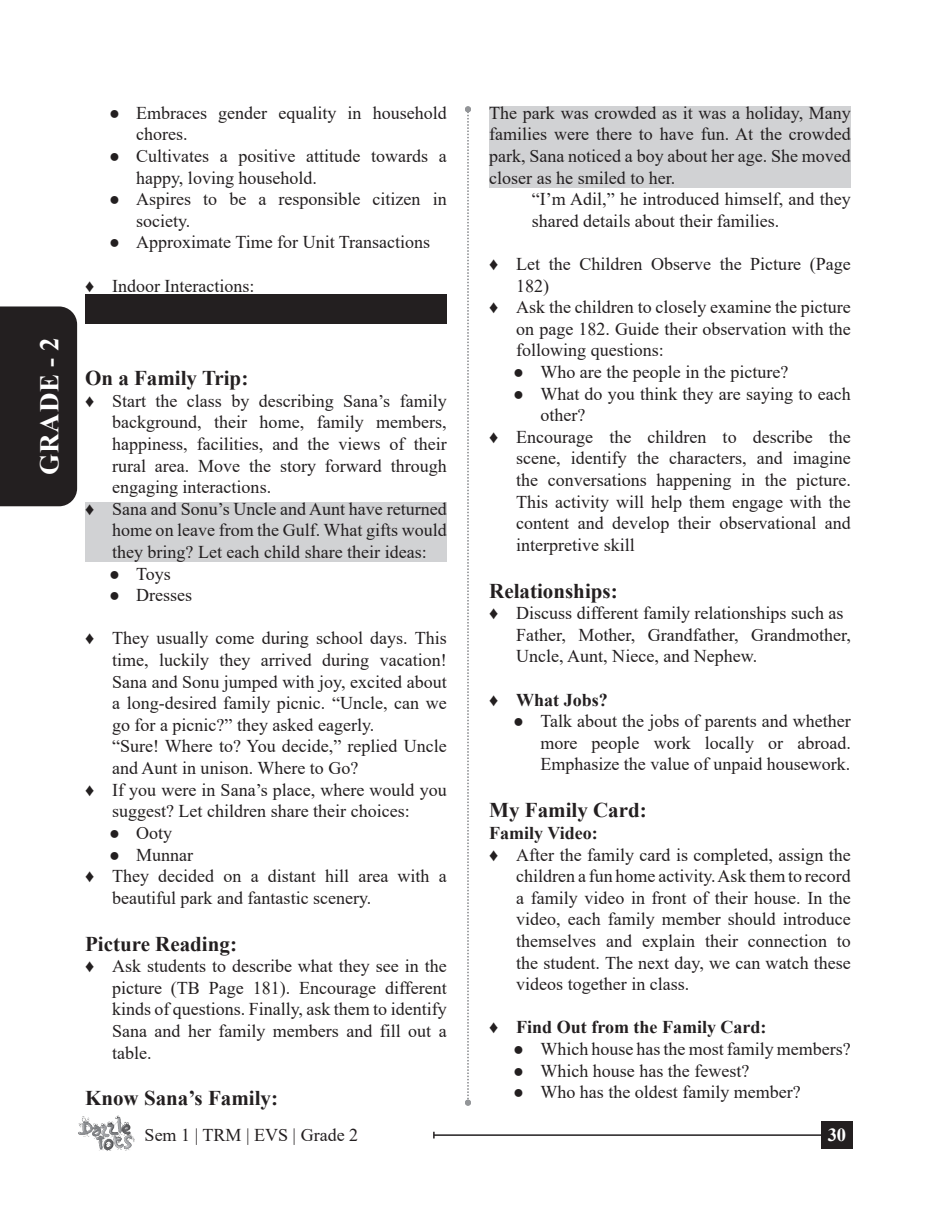
<style>
.page{position:relative;width:936px;height:1212px;background:#fff}
.page>*{position:absolute;margin:0;border:0;box-sizing:border-box;transform-origin:0 0}
.t1{font:700 27px "Times New Roman";letter-spacing:.035em;color:#fff}
.t2{font:700 21px "Times New Roman";color:#231f20}
.t3{font:700 18.45px "Times New Roman";color:#fff}
.t4{font:18px/21.6px "Times New Roman";color:#231f20}
.t5{font:700 18px "Times New Roman";color:#231f20}
.s1{font-weight:400}
</style>
<div class="page">
<img style="left:78px;top:1115px;width:57px;height:36px">
<div style="left:820px;top:1121px;width:32px;height:28px;background:#231f20"></div>
<hr style="left:434px;top:1134px;width:390px;height:2px;background:#231f20">
<svg style="left:465px;top:106px;width:6px;height:1000px"></svg>
<div style="left:0;top:306px;width:77px;height:200px;background:#231f20"></div>
<div style="left:85px;top:294px;width:361px;height:29px;background:#231f20"></div>
<div style="left:85px;top:502px;width:361px;height:60px;background:#d1d2d4"></div>
<div style="left:489px;top:106px;width:361px;height:81px;background:#d1d2d4"></div>
<h1 class="t1" style="left:30px;top:475px;width:139px;rotate:-90deg">GRADE - 2</h1>
<p class="t4" style="left:136px;top:101px;width:312px;text-indent:-27px">● Embraces gender equality in household chores.</p>
<p class="t4" style="left:136px;top:145px;width:312px;text-indent:-27px">● Cultivates a positive attitude towards a happy, loving household.</p>
<p class="t4" style="left:136px;top:188px;width:312px;text-indent:-27px">● Aspires to be a responsible citizen in society.</p>
<p class="t4" style="left:109px;top:231px;width:323px">● Approximate Time for Unit Transactions</p>
<p class="t4" style="left:85px;top:274px;width:171px">♦ Indoor Interactions:</p>
<p class="t2" style="left:85px;top:363px;width:165px">On a Family Trip:</p>
<p class="t4" style="left:85px;top:389px;width:363px">♦ Start the class by describing Sana’s family</p>
<p class="t4" style="left:112px;top:411px;width:336px">background, their home, family members,</p>
<p class="t4" style="left:112px;top:433px;width:336px">happiness, facilities, and the views of their</p>
<p class="t4" style="left:112px;top:454px;width:336px">rural area. Move the story forward through</p>
<p class="t4" style="left:112px;top:476px;width:160px">engaging interactions.</p>
<p class="t4" style="left:85px;top:497px;width:363px">♦ Sana and Sonu’s Uncle and Aunt have returned</p>
<p class="t4" style="left:112px;top:519px;width:336px">home on leave from the Gulf. What gifts would</p>
<p class="t4" style="left:112px;top:541px;width:316px">they bring? Let each child share their ideas:</p>
<p class="t4" style="left:109px;top:562px;width:63px">● Toys</p>
<p class="t4" style="left:109px;top:584px;width:84px">● Dresses</p>
<p class="t4" style="left:85px;top:627px;width:363px">♦ They usually come during school days. This</p>
<p class="t4" style="left:112px;top:649px;width:336px">time, luckily they arrived during vacation!</p>
<p class="t4" style="left:112px;top:670px;width:336px">Sana and Sonu jumped with joy, excited about</p>
<p class="t4" style="left:112px;top:692px;width:336px">a long-desired family picnic. “Uncle, can we</p>
<p class="t4" style="left:112px;top:713px;width:264px">go for a picnic?” they asked eagerly.</p>
<p class="t4" style="left:112px;top:735px;width:336px">“Sure! Where to? You decide,” replied Uncle</p>
<p class="t4" style="left:112px;top:757px;width:248px">and Aunt in unison. Where to Go?</p>
<p class="t4" style="left:85px;top:778px;width:363px">♦ If you were in Sana’s place, where would you</p>
<p class="t4" style="left:112px;top:800px;width:299px">suggest? Let children share their choices:</p>
<p class="t4" style="left:109px;top:821px;width:64px">● Ooty</p>
<p class="t4" style="left:109px;top:843px;width:85px">● Munnar</p>
<p class="t4" style="left:85px;top:865px;width:363px">♦ They decided on a distant hill area with a</p>
<p class="t4" style="left:112px;top:886px;width:261px">beautiful park and fantastic scenery.</p>
<p class="t2" style="left:85px;top:928px;width:153px">Picture Reading:</p>
<p class="t4" style="left:112px;top:955px;width:336px;text-align:justify;text-indent:-27px">♦ Ask students to describe what they see in the picture (TB Page 181). Encourage different kinds of questions. Finally, ask them to identify Sana and her family members and fill out a table.</p>
<p class="t2" style="left:85px;top:1083px;width:194px">Know Sana’s Family:</p>
<p class="t4" style="left:489px;top:101px;width:363px;text-align:justify">The park was crowded as it was a holiday, Many families were there to have fun. At the crowded park, Sana noticed a boy about her age. She moved closer as he smiled to her.</p>
<p class="t4" style="left:531px;top:188px;width:320px">“I’m Adil,” he introduced himself, and they shared details about their families.</p>
<p class="t4" style="left:489px;top:253px;width:363px">♦ Let the Children Observe the Picture (Page</p>
<p class="t4" style="left:516px;top:274px;width:34px">182)</p>
<p class="t4" style="left:489px;top:296px;width:363px">♦ Ask the children to closely examine the picture</p>
<p class="t4" style="left:516px;top:317px;width:336px">on page 182. Guide their observation with the</p>
<p class="t4" style="left:516px;top:339px;width:149px">following questions:</p>
<p class="t4" style="left:513px;top:361px;width:276px">● Who are the people in the picture?</p>
<p class="t4" style="left:513px;top:382px;width:339px">● What do you think they are saying to each</p>
<p class="t4" style="left:540px;top:404px;width:46px">other?</p>
<p class="t4" style="left:489px;top:425px;width:363px">♦ Encourage the children to describe the</p>
<p class="t4" style="left:516px;top:447px;width:336px">scene, identify the characters, and imagine</p>
<p class="t4" style="left:516px;top:469px;width:336px">the conversations happening in the picture.</p>
<p class="t4" style="left:516px;top:490px;width:336px">This activity will help them engage with the</p>
<p class="t4" style="left:516px;top:512px;width:336px">content and develop their observational and</p>
<p class="t4" style="left:516px;top:533px;width:120px">interpretive skill</p>
<p class="t2" style="left:489px;top:575px;width:130px">Relationships:</p>
<p class="t4" style="left:516px;top:602px;width:336px;text-indent:-27px">♦ Discuss different family relationships such as<br>Father, Mother, Grandfather, Grandmother,<br>Uncle, Aunt, Niece, and Nephew.</p>
<p class="t5" style="left:489px;top:687px;width:120px"><span class="s1">♦</span> What Jobs?</p>
<p class="t4" style="left:540px;top:710px;width:312px;text-align:justify;text-indent:-27px">● Talk about the jobs of parents and whether more people work locally or abroad.<br>Emphasize the value of unpaid housework.</p>
<p class="t2" style="left:489px;top:795px;width:159px">My Family Card:</p>
<p class="t5" style="left:489px;top:820px;width:110px">Family Video:</p>
<p class="t4" style="left:516px;top:843px;width:336px;text-align:justify;text-indent:-27px">♦ After the family card is completed, assign the children a fun home activity. Ask them to record a family video in front of their house. In the video, each family member should introduce themselves and explain their connection to the student. The next day, we can watch these videos together in class.</p>
<p class="t5" style="left:489px;top:1014px;width:279px"><span class="s1">♦</span> Find Out from the Family Card:</p>
<p class="t4" style="left:513px;top:1037px;width:339px">● Which house has the most family members?</p>
<p class="t4" style="left:513px;top:1059px;width:237px">● Which house has the fewest?</p>
<p class="t4" style="left:513px;top:1081px;width:289px">● Who has the oldest family member?</p>
<p class="t4" style="left:145px;top:1123px;width:215px">Sem 1 | TRM | EVS | Grade 2</p>
<p class="t3" style="left:827px;top:1121px;width:20px">30</p>
</div>
